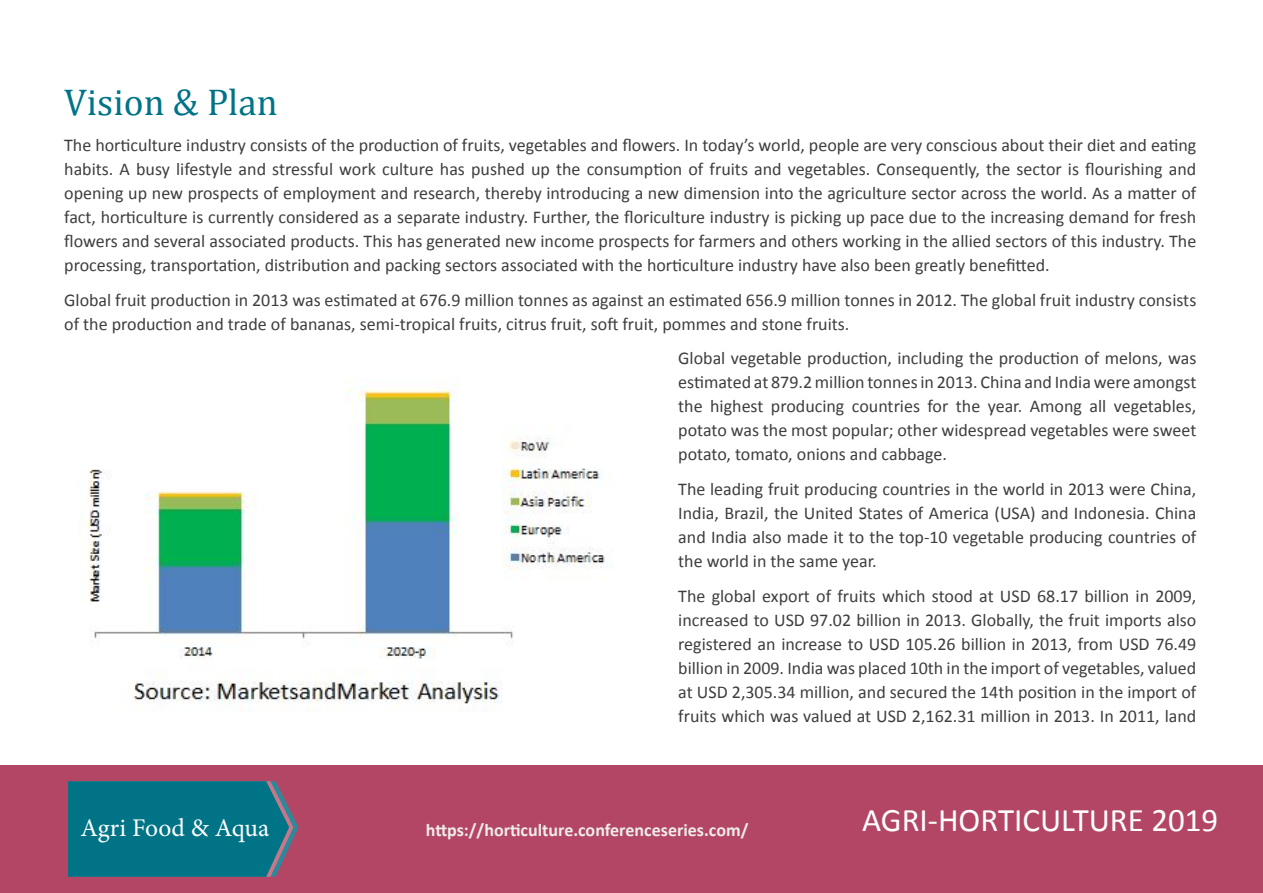
<style>
.page{position:relative;width:1263px;height:893px;background:#fff}
.page>*{position:absolute;margin:0;border:0;box-sizing:border-box;transform-origin:0 0}
.t1{font:37.5px "Cambria";color:#007487}
.t2{font:33px "Calibri";color:#fff}
.t3{font:25.5px "Minion Pro";letter-spacing:.005em;color:#fff}
.t4{font:18px/24px "Calibri";color:#3e3e3f;text-align:justify}
.t5{font:700 18px "Calibri";color:#efedec}
</style>
<div class="page">
<div style="left:0;top:765px;width:1263px;height:128px;background:#b34665"></div>
<svg style="left:68px;top:781px;width:230px;height:96px;background:#0c7286"></svg>
<img style="left:88px;top:382px;width:517px;height:329px">
<p class="t1" style="left:64px;top:80px;width:215px">Vision &amp; Plan</p>
<p class="t4" style="left:64px;top:133px;width:1134px">The horticulture industry consists of the production of fruits, vegetables and flowers. In today’s world, people are very conscious about their diet and eating habits. A busy lifestyle and stressful work culture has pushed up the consumption of fruits and vegetables. Consequently, the sector is flourishing and opening up new prospects of employment and research, thereby introducing a new dimension into the agriculture sector across the world. As a matter of fact, horticulture is currently considered as a separate industry. Further, the floriculture industry is picking up pace due to the increasing demand for fresh flowers and several associated products. This has generated new income prospects for farmers and others working in the allied sectors of this industry. The processing, transportation, distribution and packing sectors associated with the horticulture industry have also been greatly benefitted.</p>
<p class="t4" style="left:64px;top:288px;width:1134px">Global fruit production in 2013 was estimated at 676.9 million tonnes as against an estimated 656.9 million tonnes in 2012. The global fruit industry consists of the production and trade of bananas, semi-tropical fruits, citrus fruit, soft fruit, pommes and stone fruits.</p>
<p class="t4" style="left:678px;top:346px;width:520px">Global vegetable production, including the production of melons, was estimated at 879.2 million tonnes in 2013. China and India were amongst the highest producing countries for the year. Among all vegetables, potato was the most popular; other widespread vegetables were sweet potato, tomato, onions and cabbage.</p>
<p class="t4" style="left:678px;top:477px;width:520px">The leading fruit producing countries in the world in 2013 were China, India, Brazil, the United States of America (USA) and Indonesia. China and India also made it to the top-10 vegetable producing countries of the world in the same year.</p>
<p class="t4" style="left:678px;top:584px;width:520px">The global export of fruits which stood at USD 68.17 billion in 2009, increased to USD 97.02 billion in 2013. Globally, the fruit imports also registered an increase to USD 105.26 billion in 2013, from USD 76.49 billion in 2009. India was placed 10th in the import of vegetables, valued at USD 2,305.34 million, and secured the 14th position in the import of fruits which was valued at USD 2,162.31 million in 2013. In 2011, land</p>
<h3 class="t3" style="left:80px;top:810px;width:190px">Agri Food &amp; Aqua</h3>
<p class="t5" style="left:426px;top:818px;width:324px">https://horticulture.conferenceseries.com/</p>
<h2 class="t2" style="left:862px;top:799px;width:358px">AGRI-HORTICULTURE 2019</h2>
</div>
